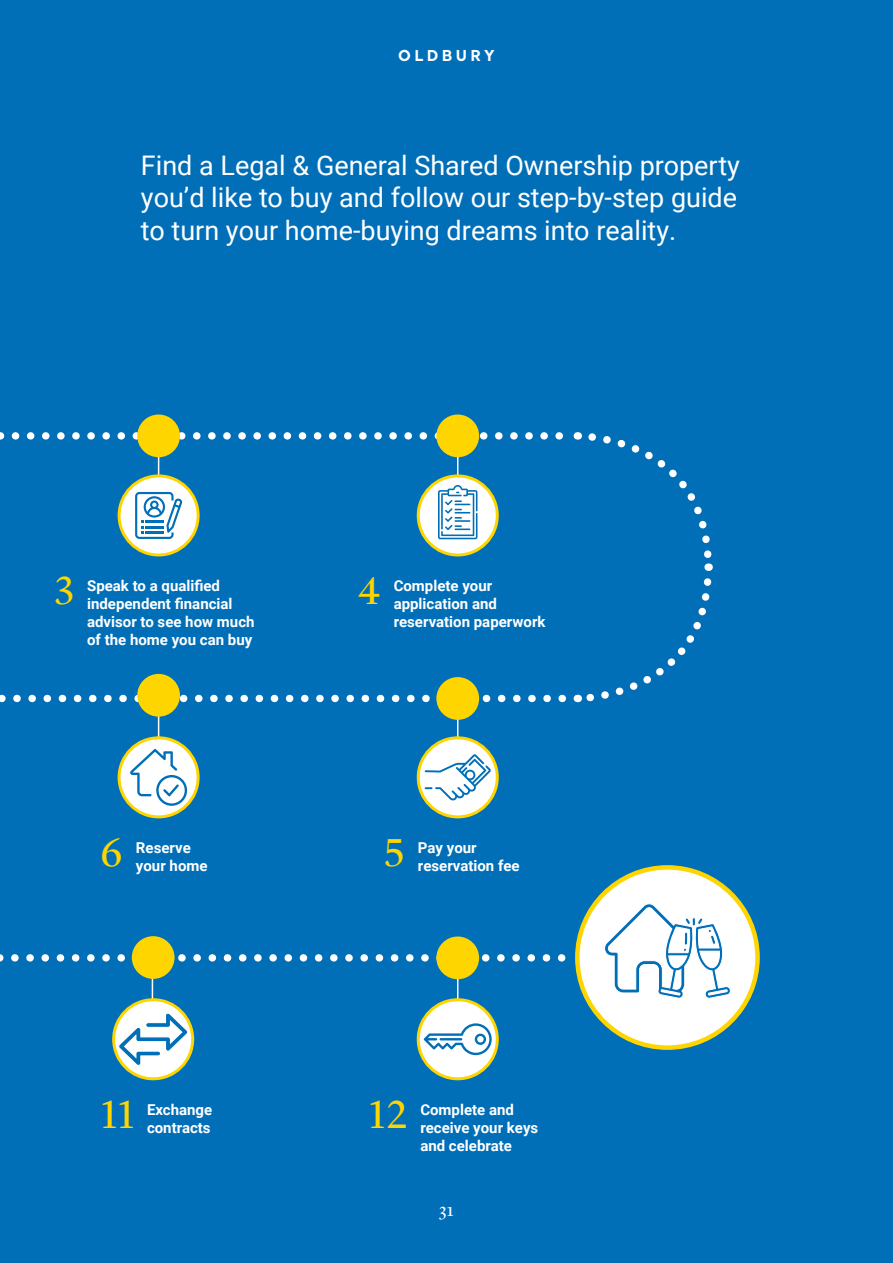
<style>
.page{position:relative;width:893px;height:1263px;background:#006fb8}
.page>*{position:absolute;margin:0;border:0;box-sizing:border-box;transform-origin:0 0}
.t1{font:40.5px "Lyon Display";color:#ffd500}
.t2{font:27px/32.4px "Roboto";color:#fff;text-align:justify}
.t3{font:18px "Lyon Display";color:#fff}
.t4{font:700 15px/18px "Roboto";color:#fff}
.t5{font:700 15px "Santral";letter-spacing:.225em;color:#fff}
</style>
<div class="page">
<svg style="left:0;top:432px;width:563px;height:8px"></svg>
<svg style="left:577px;top:432px;width:136px;height:271px"></svg>
<svg style="left:0;top:695px;width:562px;height:7px"></svg>
<svg style="left:0;top:954px;width:566px;height:8px"></svg>
<div style="left:577px;top:867px;width:180px;height:181px;background:#fff;border-radius:50%"></div>
<div style="left:575px;top:865px;width:185px;height:185px;border:4px solid #ffd500;border-radius:50%"></div>
<svg style="left:158px;top:457px;width:1px;height:17px"></svg>
<div style="left:137px;top:414px;width:43px;height:43px;background:#ffd500;border-radius:50%"></div>
<div style="left:119px;top:476px;width:79px;height:79px;background:#fff;border-radius:50%"></div>
<div style="left:118px;top:474px;width:82px;height:82px;border:3px solid #ffd500;border-radius:50%"></div>
<svg style="left:135px;top:492px;width:48px;height:47px"></svg>
<svg style="left:158px;top:717px;width:1px;height:19px"></svg>
<div style="left:137px;top:674px;width:43px;height:43px;background:#ffd500;border-radius:50%"></div>
<svg style="left:119px;top:738px;width:79px;height:79px"></svg>
<div style="left:118px;top:736px;width:82px;height:82px;border:3px solid #ffd500;border-radius:50%"></div>
<svg style="left:130px;top:749px;width:57px;height:57px;background:#d4e6f1"></svg>
<svg style="left:152px;top:979px;width:1px;height:19px"></svg>
<div style="left:132px;top:936px;width:43px;height:43px;background:#ffd500;border-radius:50%"></div>
<svg style="left:114px;top:1000px;width:79px;height:79px"></svg>
<div style="left:112px;top:998px;width:82px;height:82px;border:3px solid #ffd500;border-radius:50%"></div>
<svg style="left:117px;top:1012px;width:72px;height:55px"></svg>
<svg style="left:457px;top:457px;width:1px;height:17px"></svg>
<div style="left:436px;top:414px;width:43px;height:43px;background:#ffd500;border-radius:50%"></div>
<svg style="left:418px;top:476px;width:79px;height:79px;background:#fbf9e7"></svg>
<div style="left:417px;top:474px;width:82px;height:82px;border:3px solid #ffd500;border-radius:50%"></div>
<svg style="left:438px;top:485px;width:39px;height:54px"></svg>
<svg style="left:457px;top:720px;width:1px;height:16px"></svg>
<div style="left:436px;top:677px;width:43px;height:43px;background:#ffd500;border-radius:50%"></div>
<svg style="left:418px;top:738px;width:79px;height:79px;background:#fef9de"></svg>
<div style="left:417px;top:736px;width:82px;height:82px;border:3px solid #ffd500;border-radius:50%"></div>
<svg style="left:425px;top:754px;width:66px;height:47px;background:#d2e5f0"></svg>
<svg style="left:457px;top:979px;width:1px;height:19px"></svg>
<div style="left:436px;top:936px;width:43px;height:43px;background:#ffd500;border-radius:50%"></div>
<div style="left:418px;top:1000px;width:79px;height:79px;background:#fff;border-radius:50%"></div>
<div style="left:417px;top:998px;width:82px;height:82px;border:3px solid #ffd500;border-radius:50%"></div>
<svg style="left:424px;top:1023px;width:68px;height:32px"></svg>
<svg style="left:604px;top:903px;width:127px;height:96px"></svg>
<p class="t5" style="left:398px;top:45px;width:98px">OLDBURY</p>
<h2 class="t2" style="left:141px;top:148px;width:601px">Find a Legal &amp; General Shared Ownership property you’d like to buy and follow our step-by-step guide to turn your home-buying dreams into reality.</h2>
<h1 class="t1" style="left:55px;top:560px;width:21px">3</h1>
<p class="t4" style="left:87px;top:576px;width:169px">Speak to a qualified independent financial advisor to see how much of the home you can buy</p>
<h1 class="t1" style="left:100px;top:822px;width:24px">6</h1>
<p class="t4" style="left:136px;top:838px;width:56px">Reserve</p>
<p class="t4" style="left:136px;top:856px;width:73px">your home</p>
<h1 class="t1" style="left:102px;top:1084px;width:34px">11</h1>
<p class="t4" style="left:147px;top:1100px;width:67px">Exchange</p>
<p class="t4" style="left:147px;top:1118px;width:65px">contracts</p>
<h1 class="t1" style="left:358px;top:560px;width:24px">4</h1>
<p class="t4" style="left:394px;top:576px;width:153px">Complete your application and reservation paperwork</p>
<h1 class="t1" style="left:384px;top:822px;width:22px">5</h1>
<p class="t4" style="left:418px;top:838px;width:60px">Pay your</p>
<p class="t4" style="left:418px;top:856px;width:103px">reservation fee</p>
<h1 class="t1" style="left:370px;top:1084px;width:39px">12</h1>
<p class="t4" style="left:420px;top:1100px;width:119px">Complete and receive your keys and celebrate</p>
<p class="t3" style="left:439px;top:1196px;width:16px">31</p>
</div>
